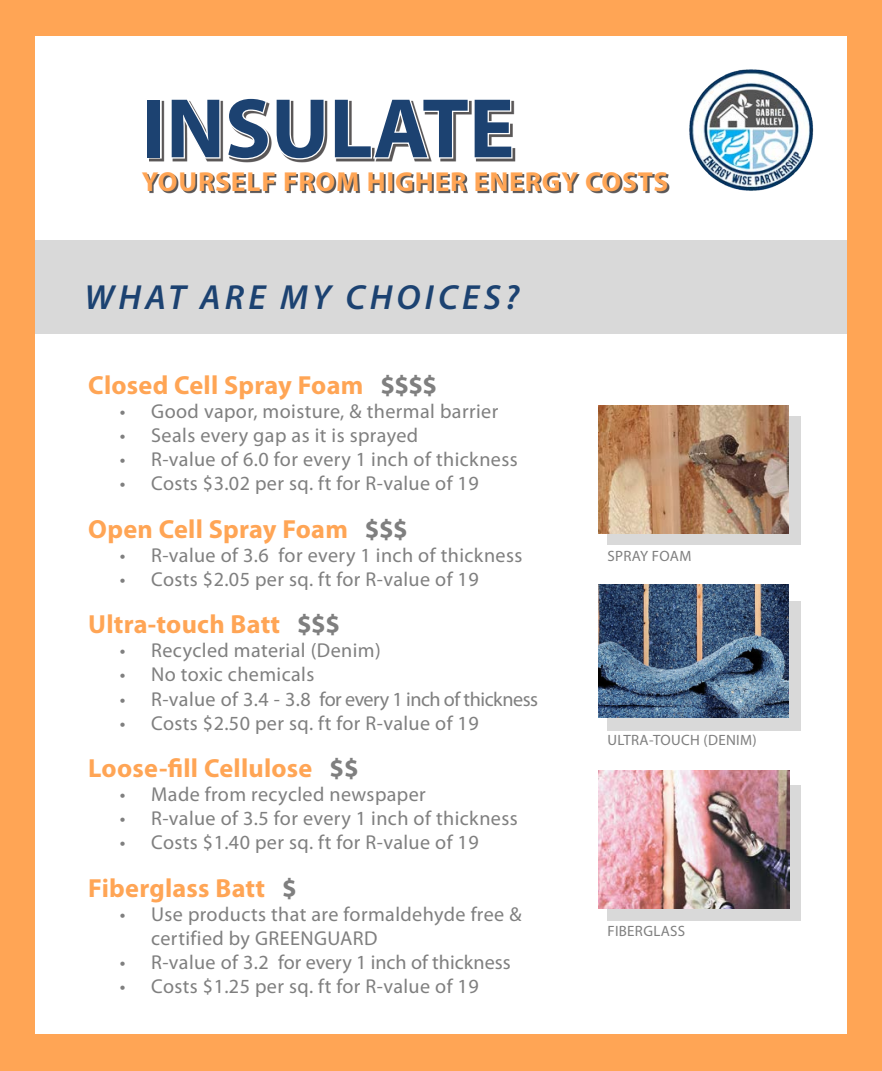
<style>
.page{position:relative;width:882px;height:1071px;background:#ffa555}
.page>*{position:absolute;margin:0;border:0;box-sizing:border-box;transform-origin:0 0}
.t1{font:700 85.4px "Myriad Pro";color:#1c4271}
.t2{font:italic 600 35px "Myriad Pro";letter-spacing:.12em;color:#1c4271}
.t3{font:700 27.65px "Myriad Pro";letter-spacing:.03em;color:#ffa555}
.t4{font:700 26.25px "Myriad Pro";letter-spacing:.01em;color:#ffa555}
.t5{font:20.12px/24.2px "Myriad Pro";letter-spacing:.02em;color:#7f7f7f}
.t6{font:20.12px "Myriad Pro";letter-spacing:-.025em;color:#7f7f7f}
.t7{font:20.12px "Myriad Pro";color:#7f7f7f}
.t8{font:15.05px "Myriad Pro";letter-spacing:.02em;color:#7f7f7f}
.s1{color:#7f7f7f}
</style>
<div class="page">
<div style="left:35px;top:37px;width:812px;height:997px;background:#fff"></div>
<div style="left:35px;top:241px;width:812px;height:93px;background:#d9d9d9"></div>
<div style="left:149px;top:100px;width:366px;height:62px;background:#231f20;opacity:.75"></div>
<div style="left:146px;top:98px;width:16px;height:61px;border:3px solid #fff"></div>
<svg style="left:169px;top:100px;width:157px;height:61px"></svg>
<svg style="left:332px;top:100px;width:182px;height:60px"></svg>
<div style="left:144px;top:174px;width:525px;height:19px;background:#231f20;opacity:.75"></div>
<div style="left:119px;top:648px;width:7px;height:8px;border:4px solid #fff;border-radius:50%"></div>
<div style="left:119px;top:672px;width:7px;height:8px;border:4px solid #fff;border-radius:50%"></div>
<div style="left:119px;top:696px;width:7px;height:8px;border:4px solid #fff;border-radius:50%"></div>
<img style="left:689px;top:69px;width:125px;height:122px">
<div style="left:607px;top:416px;width:194px;height:129px;background:#d9d9d9"></div>
<div style="left:607px;top:601px;width:194px;height:129px;background:#d9d9d9"></div>
<div style="left:607px;top:785px;width:194px;height:136px;background:#d9d9d9"></div>
<img style="left:598px;top:406px;width:191px;height:128px">
<img style="left:598px;top:585px;width:191px;height:133px">
<img style="left:598px;top:771px;width:191px;height:138px">
<h1 class="t1" style="left:142px;top:73px;width:374px">INSULATE</h1>
<h3 class="t3" style="left:142px;top:164px;width:528px">YOURSELF FROM HIGHER ENERGY COSTS</h3>
<p class="t2" style="left:85px;top:275px;width:436px">WHAT ARE MY CHOICES?</p>
<p class="t4" style="left:88px;top:368px;width:351px">Closed Cell Spray Foam <span class="s1">$ $ $ $</span></p>
<p class="t5" style="left:120px;top:399px;width:380px">• Good vapor, moisture, &amp; thermal barrier</p>
<p class="t5" style="left:120px;top:423px;width:300px">• Seals every gap as it is sprayed</p>
<p class="t5" style="left:120px;top:447px;width:400px">• R-value of 6.0 for every 1 inch of thickness</p>
<p class="t5" style="left:120px;top:471px;width:361px">• Costs $3.02 per sq. ft for R-value of 19</p>
<p class="t4" style="left:88px;top:512px;width:321px">Open Cell Spray Foam <span class="s1">$ $ $</span></p>
<p class="t5" style="left:120px;top:543px;width:404px">• R-value of 3.6 for every 1 inch of thickness</p>
<p class="t5" style="left:120px;top:567px;width:361px">• Costs $2.05 per sq. ft for R-value of 19</p>
<p class="t4" style="left:88px;top:607px;width:253px">Ultra-touch Batt <span class="s1">$ $ $</span></p>
<p class="t5" style="left:120px;top:638px;width:263px">• Recycled material (Denim)</p>
<p class="t5" style="left:120px;top:662px;width:196px">• No toxic chemicals</p>
<p class="t6" style="left:120px;top:686px;width:420px">• R-value of 3.4 - 3.8 for every 1 inch of thickness</p>
<p class="t5" style="left:120px;top:711px;width:361px">• Costs $2.50 per sq. ft for R-value of 19</p>
<p class="t4" style="left:88px;top:751px;width:272px">Loose-fill Cellulose <span class="s1">$$</span></p>
<p class="t5" style="left:120px;top:782px;width:308px">• Made from recycled newspaper</p>
<p class="t5" style="left:120px;top:806px;width:400px">• R-value of 3.5 for every 1 inch of thickness</p>
<p class="t5" style="left:120px;top:830px;width:361px">• Costs $1.40 per sq. ft for R-value of 19</p>
<p class="t4" style="left:88px;top:871px;width:210px">Fiberglass Batt <span class="s1">$</span></p>
<p class="t5" style="left:151px;top:902px;width:372px;text-indent:-31px">• Use products that are formaldehyde free &amp; certified by GREENGUARD</p>
<p class="t7" style="left:120px;top:950px;width:393px">• R-value of 3.2 for every 1 inch of thickness</p>
<p class="t5" style="left:120px;top:974px;width:361px">• Costs $1.25 per sq. ft for R-value of 19</p>
<p class="t8" style="left:607px;top:546px;width:85px">SPRAY FOAM</p>
<p class="t8" style="left:607px;top:731px;width:151px">ULTRA-TOUCH (DENIM)</p>
<p class="t8" style="left:607px;top:922px;width:79px">FIBERGLASS</p>
</div>
